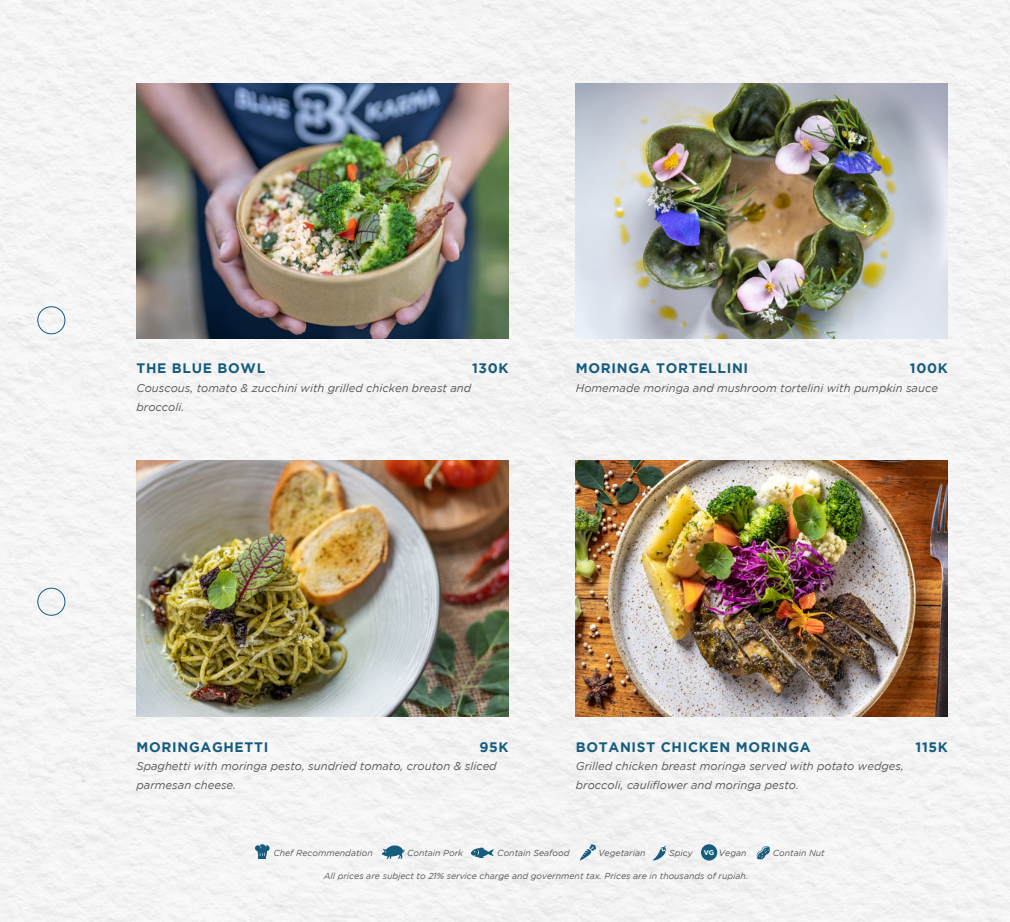
<style>
.page{position:relative;width:1010px;height:922px;background:#fff}
.page>*{position:absolute;margin:0;border:0;box-sizing:border-box;transform-origin:0 0}
.Title_Menu{font:700 13.75px "Gotham";letter-spacing:.05em;color:#165c7e}
.Paragraph_Style_1{font:italic 11.25px/18.8px "Gotham";color:#57585a}
.t1{font:italic 8.75px "Gotham";color:#57585a}
.t2{font:700 6.88px "Gotham";color:#fff}
</style>
<div class="page">
<div style="left:0;top:0;width:1010px;height:921px;background:#f4f4f4"></div>
<img style="left:137px;top:83px;width:372px;height:255px">
<img style="left:576px;top:83px;width:372px;height:255px">
<img style="left:137px;top:461px;width:372px;height:255px">
<img style="left:576px;top:461px;width:372px;height:255px">
<div style="left:37px;top:306px;width:28px;height:28px;border:1px solid #165c7e;border-radius:50%"></div>
<div style="left:37px;top:587px;width:28px;height:28px;border:1px solid #165c7e;border-radius:50%"></div>
<svg style="left:757px;top:845px;width:13px;height:14px"></svg>
<svg style="left:580px;top:843px;width:16px;height:17px"></svg>
<svg style="left:471px;top:847px;width:23px;height:11px"></svg>
<svg style="left:255px;top:843px;width:15px;height:15px"></svg>
<svg style="left:382px;top:845px;width:23px;height:14px"></svg>
<svg style="left:653px;top:845px;width:13px;height:15px"></svg>
<div style="left:701px;top:844px;width:16px;height:16px;background:#165c7e;border-radius:50%"></div>
<p class="Title_Menu" style="left:137px;top:360px;width:130px">THE BLUE BOWL</p>
<p class="Title_Menu" style="left:472px;top:360px;width:38px">130K</p>
<p class="Paragraph_Style_1" style="left:137px;top:379px;width:336px">Couscous, tomato &amp; zucchini with grilled chicken breast and</p>
<p class="Paragraph_Style_1" style="left:137px;top:397px;width:49px">broccoli.</p>
<p class="Title_Menu" style="left:576px;top:360px;width:174px">MORINGA TORTELLINI</p>
<p class="Title_Menu" style="left:910px;top:360px;width:39px">100K</p>
<p class="Paragraph_Style_1" style="left:576px;top:379px;width:364px">Homemade moringa and mushroom tortelini with pumpkin sauce</p>
<p class="Title_Menu" style="left:137px;top:738px;width:133px">MORINGAGHETTI</p>
<p class="Title_Menu" style="left:479px;top:738px;width:31px">95K</p>
<p class="Paragraph_Style_1" style="left:137px;top:756px;width:362px">Spaghetti with moringa pesto, sundried tomato, crouton &amp; sliced parmesan cheese.</p>
<p class="Title_Menu" style="left:576px;top:738px;width:236px">BOTANIST CHICKEN MORINGA</p>
<p class="Title_Menu" style="left:915px;top:738px;width:34px">115K</p>
<p class="Paragraph_Style_1" style="left:576px;top:756px;width:330px">Grilled chicken breast moringa served with potato wedges,</p>
<p class="Paragraph_Style_1" style="left:576px;top:775px;width:225px">broccoli, cauliflower and moringa pesto.</p>
<p class="t1" style="left:273px;top:847px;width:101px">Chef Recommendation</p>
<p class="t1" style="left:407px;top:847px;width:58px">Contain Pork</p>
<p class="t1" style="left:497px;top:847px;width:74px">Contain Seafood</p>
<p class="t1" style="left:598px;top:847px;width:49px">Vegetarian</p>
<p class="t1" style="left:669px;top:847px;width:25px">Spicy</p>
<p class="t1" style="left:719px;top:847px;width:29px">Vegan</p>
<p class="t1" style="left:773px;top:847px;width:53px">Contain Nut</p>
<p class="t2" style="left:704px;top:847px;width:12px">VG</p>
<p class="t1" style="left:324px;top:870px;width:426px">All prices are subject to 21% service charge and government tax. Prices are in thousands of rupiah.</p>
</div>
